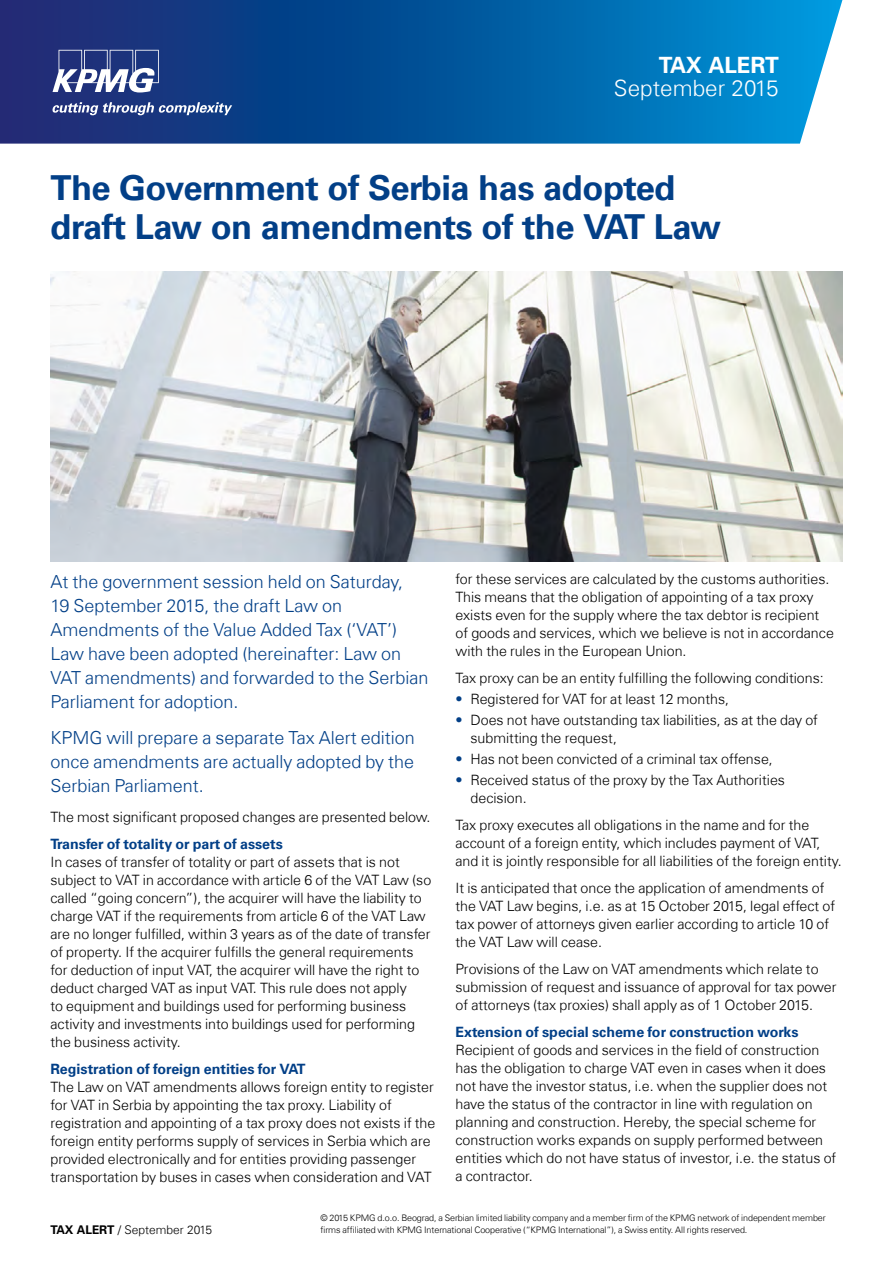
<style>
.page{position:relative;width:893px;height:1263px;background:#fff}
.page>*{position:absolute;margin:0;border:0;box-sizing:border-box;transform-origin:0 0}
.t1{font:700 34.5px/39px "Universfor KPMG";letter-spacing:-.015em;color:#023f87}
.t2{font:300 22.5px "Universfor KPMG";color:#fff}
.t3{font:700 22.5px "Universfor KPMG";color:#fff}
.t4{font:300 18px/24px "Universfor KPMG";color:#023f87}
.t5{font:300 14.25px/18px "Universfor KPMG";color:#000}
.t6{font:700 14.25px "Universfor KPMG";color:#023f87}
.t7{font:300 12px "Universfor KPMG";color:#000}
.t8{font:300 9px/12px "Universfor KPMG";letter-spacing:-.01em;color:#000}
.s1{color:#023f87}
.s2{font-weight:700}
</style>
<div class="page">
<svg style="left:0;top:0;width:842px;height:144px;background:#0d5ea3"></svg>
<svg style="left:53px;top:50px;width:179px;height:65px;background:#455d98"></svg>
<img style="left:50px;top:272px;width:792px;height:289px">
<h2 class="t3" style="left:659px;top:52px;width:121px">TAX ALERT</h2>
<h2 class="t2" style="left:614px;top:74px;width:166px">September 2015</h2>
<h1 class="t1" style="left:50px;top:169px;width:672px">The Government of Serbia has adopted draft Law on amendments of the VAT Law</h1>
<p class="t4" style="left:50px;top:569px;width:380px">At the government session held on Saturday,<br>19 September 2015, the draft Law on Amendments of the Value Added Tax (‘VAT’)<br>Law have been adopted (hereinafter: Law on VAT amendments) and forwarded to the Serbian Parliament for adoption.</p>
<p class="t4" style="left:50px;top:725px;width:366px;text-align:justify">KPMG will prepare a separate Tax Alert edition once amendments are actually adopted by the Serbian Parliament.</p>
<p class="t5" style="left:50px;top:807px;width:382px">The most significant proposed changes are presented below.</p>
<p class="t6" style="left:50px;top:835px;width:234px">Transfer of totality or part of assets</p>
<p class="t5" style="left:50px;top:852px;width:382px">In cases of transfer of totality or part of assets that is not subject to VAT in accordance with article 6 of the VAT Law (so called “going concern”), the acquirer will have the liability to charge VAT if the requirements from article 6 of the VAT Law are no longer fulfilled, within 3 years as of the date of transfer of property. If the acquirer fulfills the general requirements for deduction of input VAT, the acquirer will have the right to deduct charged VAT as input VAT. This rule does not apply<br>to equipment and buildings used for performing business activity and investments into buildings used for performing the business activity.</p>
<p class="t6" style="left:50px;top:1060px;width:257px">Registration of foreign entities for VAT</p>
<p class="t5" style="left:50px;top:1077px;width:387px">The Law on VAT amendments allows foreign entity to register for VAT in Serbia by appointing the tax proxy. Liability of registration and appointing of a tax proxy does not exists if the foreign entity performs supply of services in Serbia which are provided electronically and for entities providing passenger transportation by buses in cases when consideration and VAT</p>
<p class="t5" style="left:455px;top:570px;width:380px">for these services are calculated by the customs authorities.<br>This means that the obligation of appointing of a tax proxy exists even for the supply where the tax debtor is recipient of goods and services, which we believe is not in accordance with the rules in the European Union.</p>
<p class="t5" style="left:455px;top:669px;width:370px">Tax proxy can be an entity fulfilling the following conditions:</p>
<p class="t5" style="left:455px;top:690px;width:275px"><span class="s1">•</span> Registered for VAT for at least 12 months,</p>
<p class="t5" style="left:470px;top:711px;width:349px;text-indent:-15px"><span class="s1">•</span> Does not have outstanding tax liabilities, as at the day of submitting the request,</p>
<p class="t5" style="left:455px;top:750px;width:319px"><span class="s1">•</span> Has not been convicted of a criminal tax offense,</p>
<p class="t5" style="left:470px;top:771px;width:316px;text-indent:-15px"><span class="s1">•</span> Received status of the proxy by the Tax Authorities decision.</p>
<p class="t5" style="left:455px;top:816px;width:388px">Tax proxy executes all obligations in the name and for the account of a foreign entity, which includes payment of VAT, and it is jointly responsible for all liabilities of the foreign entity.</p>
<p class="t5" style="left:455px;top:879px;width:381px">It is anticipated that once the application of amendments of the VAT Law begins, i.e. as at 15 October 2015, legal effect of tax power of attorneys given earlier according to article 10 of the VAT Law will cease.</p>
<p class="t5" style="left:455px;top:960px;width:383px">Provisions of the Law on VAT amendments which relate to submission of request and issuance of approval for tax power of attorneys (tax proxies) shall apply as of 1 October 2015.</p>
<p class="t6" style="left:455px;top:1024px;width:345px">Extension of special scheme for construction works</p>
<p class="t5" style="left:455px;top:1041px;width:382px">Recipient of goods and services in the field of construction has the obligation to charge VAT even in cases when it does not have the investor status, i.e. when the supplier does not have the status of the contractor in line with regulation on planning and construction. Hereby, the special scheme for construction works expands on supply performed between entities which do not have status of investor, i.e. the status of a contractor.</p>
<p class="t7" style="left:50px;top:1222px;width:163px"><span class="s2">TAX ALERT</span> / September 2015</p>
<p class="t8" style="left:320px;top:1211px;width:507px">© 2015 KPMG d.o.o. Beograd, a Serbian limited liability company and a member firm of the KPMG network of independent member firms affiliated with KPMG International Cooperative (“KPMG International”), a Swiss entity. All rights reserved.</p>
</div>
